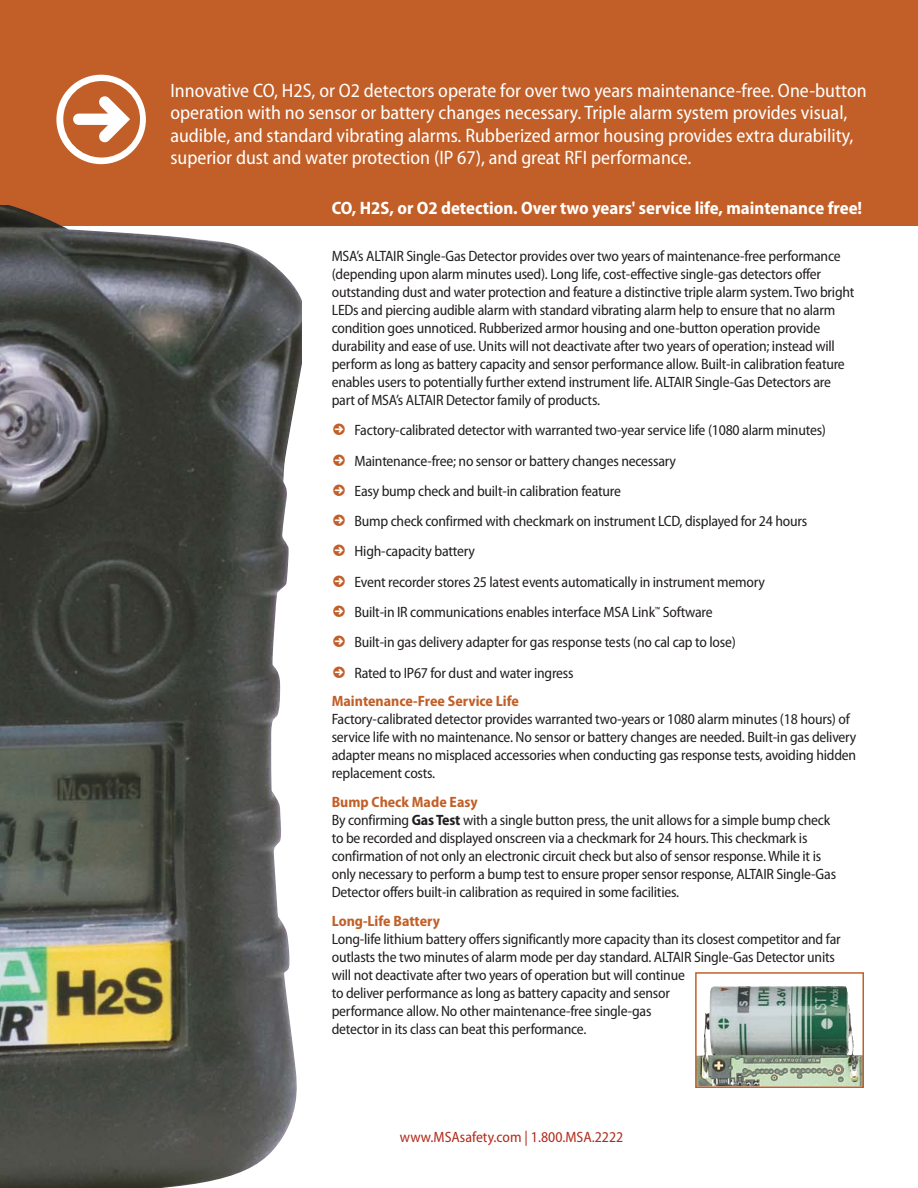
<style>
.page{position:relative;width:918px;height:1188px;background:#fff}
.page>*{position:absolute;margin:0;border:0;box-sizing:border-box;transform-origin:0 0}
.t1{font:semi-condensed 19.5px/22.5px "Myriad Pro";color:#fff}
.t2{font:700 semi-condensed 18px "Myriad Pro";color:#fff}
.t3{font:semi-condensed 15px/18px "Myriad Pro";letter-spacing:-.015em;color:#231f20}
.t4{font:700 semi-condensed 15px "Myriad Pro";color:#c25f28}
.t5{font:semi-condensed 15px "Myriad Pro";color:#b12c1b}
.s1{font-weight:700;color:#c25f28}
.s2{font-weight:700}
</style>
<div class="page">
<div style="left:0;top:0;width:918px;height:198px;background:#c25f28"></div>
<div style="left:0;top:190px;width:918px;height:36px;background:#c25f28"></div>
<img style="left:0;top:205px;width:301px;height:983px">
<img style="left:698px;top:986px;width:163px;height:99px">
<div style="left:695px;top:972px;width:169px;height:116px;border:2px solid #c25f28"></div>
<div style="left:56px;top:75px;width:90px;height:89px;background:#fff;border-radius:50%"></div>
<svg style="left:63px;top:81px;width:77px;height:77px"></svg>
<p class="t1" style="left:170px;top:81px;width:698px">Innovative CO, H2S, or O2 detectors operate for over two years maintenance-free. One-button operation with no sensor or battery changes necessary. Triple alarm system provides visual, audible, and standard vibrating alarms. Rubberized armor housing provides extra durability, superior dust and water protection (IP 67), and great RFI performance.</p>
<p class="t2" style="left:332px;top:201px;width:532px">CO, H2S, or O2 detection. Over two years' service life, maintenance free!</p>
<p class="t3" style="left:332px;top:248px;width:524px">MSA’s ALTAIR Single-Gas Detector provides over two years of maintenance-free performance (depending upon alarm minutes used). Long life, cost-effective single-gas detectors offer outstanding dust and water protection and feature a distinctive triple alarm system. Two bright LEDs and piercing audible alarm with standard vibrating alarm help to ensure that no alarm condition goes unnoticed. Rubberized armor housing and one-button operation provide durability and ease of use. Units will not deactivate after two years of operation; instead will perform as long as battery capacity and sensor performance allow. Built-in calibration feature enables users to potentially further extend instrument life. ALTAIR Single-Gas Detectors are part of MSA’s ALTAIR Detector family of products.</p>
<p class="t3" style="left:354px;top:416px;width:473px;line-height:30.3px">Factory-calibrated detector with warranted two-year service life (1080 alarm minutes)<br>Maintenance-free; no sensor or battery changes necessary<br>Easy bump check and built-in calibration feature<br>Bump check confirmed with checkmark on instrument LCD, displayed for 24 hours High-capacity battery<br>Event recorder stores 25 latest events automatically in instrument memory<br>Built-in IR communications enables interface MSA Link<sup>™</sup> Software<br>Built-in gas delivery adapter for gas response tests (no cal cap to lose)<br>Rated to IP67 for dust and water ingress</p>
<p class="t4" style="left:332px;top:696px;width:189px">Maintenance-Free Service Life</p>
<p class="t3" style="left:332px;top:712px;width:526px">Factory-calibrated detector provides warranted two-years or 1080 alarm minutes (18 hours) of service life with no maintenance. No sensor or battery changes are needed. Built-in gas delivery adapter means no misplaced accessories when conducting gas response tests, avoiding hidden replacement costs.</p>
<p class="t3" style="left:332px;top:795px;width:506px"><span class="s1">Bump Check Made Easy<br></span>By confirming <span class="s2">Gas Test</span> with a single button press, the unit allows for a simple bump check to be recorded and displayed onscreen via a checkmark for 24 hours. This checkmark is confirmation of not only an electronic circuit check but also of sensor response. While it is only necessary to perform a bump test to ensure proper sensor response, ALTAIR Single-Gas Detector offers built-in calibration as required in some facilities.</p>
<p class="t4" style="left:332px;top:916px;width:110px">Long-Life Battery</p>
<p class="t3" style="left:332px;top:931px;width:510px">Long-life lithium battery offers significantly more capacity than its closest competitor and far outlasts the two minutes of alarm mode per day standard. ALTAIR Single-Gas Detector units will not deactivate after two years of operation but will continue<br>to deliver performance as long as battery capacity and sensor<br>performance allow. No other maintenance-free single-gas<br>detector in its class can beat this performance.</p>
<p class="t5" style="left:400px;top:1131px;width:225px">www.MSAsafety.com | 1.800.MSA.2222</p>
</div>
